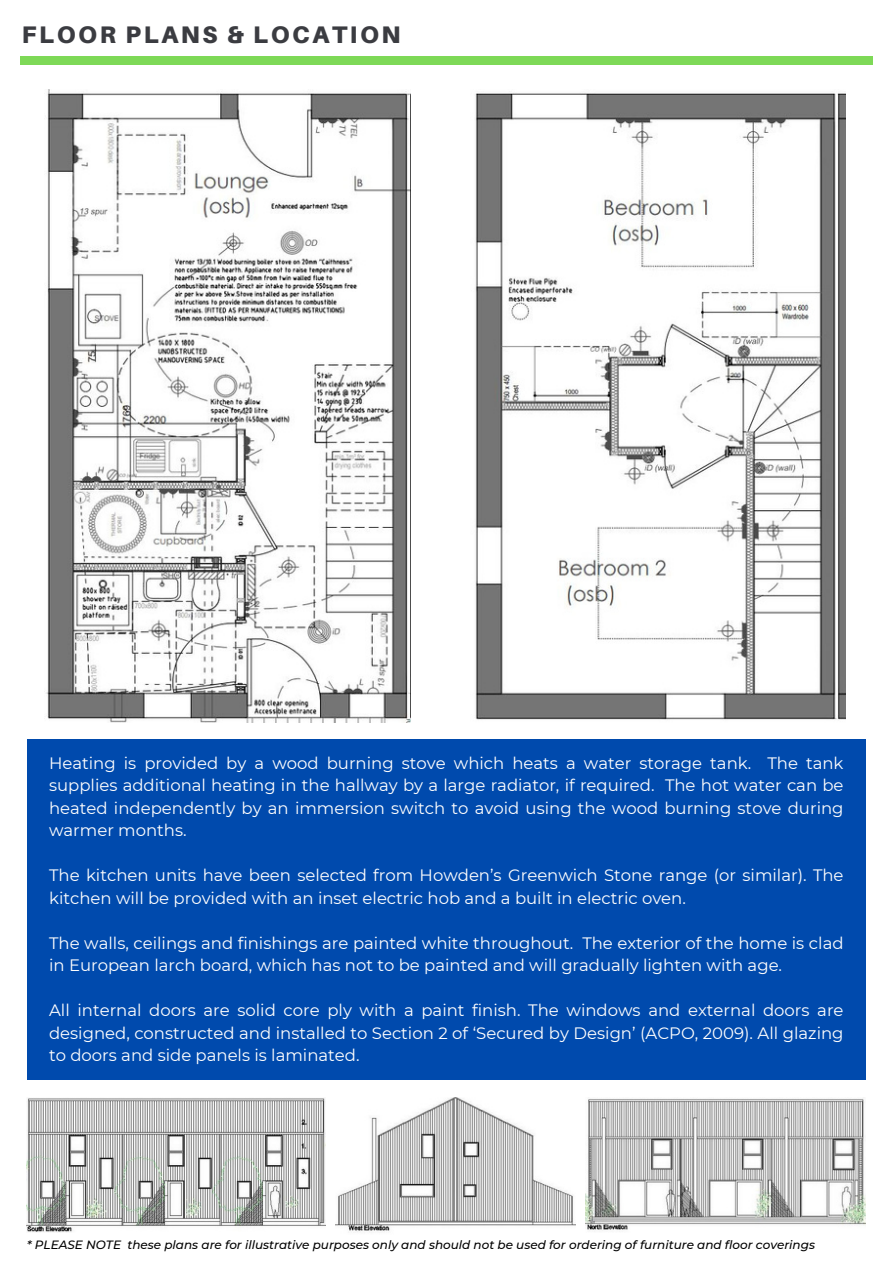
<style>
.page{position:relative;width:893px;height:1264px;background:#fff}
.page>*{position:absolute;margin:0;border:0;box-sizing:border-box;transform-origin:0 0}
.t1{font:900 24px "Aileron";letter-spacing:.11em;color:#3b3c41}
.t2{font:16.5px/22.5px "Montserrat";color:#fff;text-align:justify}
.t3{font:italic 500 12px "Montserrat";color:#000}
</style>
<div class="page">
<div style="left:27px;top:738px;width:838px;height:341px;background:#004aad"></div>
<div style="left:20px;top:57px;width:852px;height:7px;background:#7ed957"></div>
<img style="left:475px;top:91px;width:370px;height:629px">
<img style="left:46px;top:89px;width:364px;height:633px">
<img style="left:585px;top:1098px;width:280px;height:133px">
<img style="left:335px;top:1097px;width:241px;height:135px">
<img style="left:27px;top:1098px;width:298px;height:134px">
<p class="t1" style="left:22px;top:20px;width:380px">FLOOR PLANS &amp; LOCATION</p>
<p class="t2" style="left:49px;top:751px;width:795px">Heating is provided by a wood burning stove which heats a water storage tank. The tank supplies additional heating in the hallway by a large radiator, if required. The hot water can be heated independently by an immersion switch to avoid using the wood burning stove during warmer months.</p>
<p class="t2" style="left:49px;top:863px;width:795px">The kitchen units have been selected from Howden’s Greenwich Stone range (or similar). The kitchen will be provided with an inset electric hob and a built in electric oven.</p>
<p class="t2" style="left:49px;top:931px;width:795px">The walls, ceilings and finishings are painted white throughout. The exterior of the home is clad in European larch board, which has not to be painted and will gradually lighten with age.</p>
<p class="t2" style="left:49px;top:998px;width:795px">All internal doors are solid core ply with a paint finish. The windows and external doors are designed, constructed and installed to Section 2 of ‘Secured by Design’ (ACPO, 2009). All glazing to doors and side panels is laminated.</p>
<p class="t3" style="left:27px;top:1237px;width:789px">* PLEASE NOTE these plans are for illustrative purposes only and should not be used for ordering of furniture and floor coverings</p>
</div>
